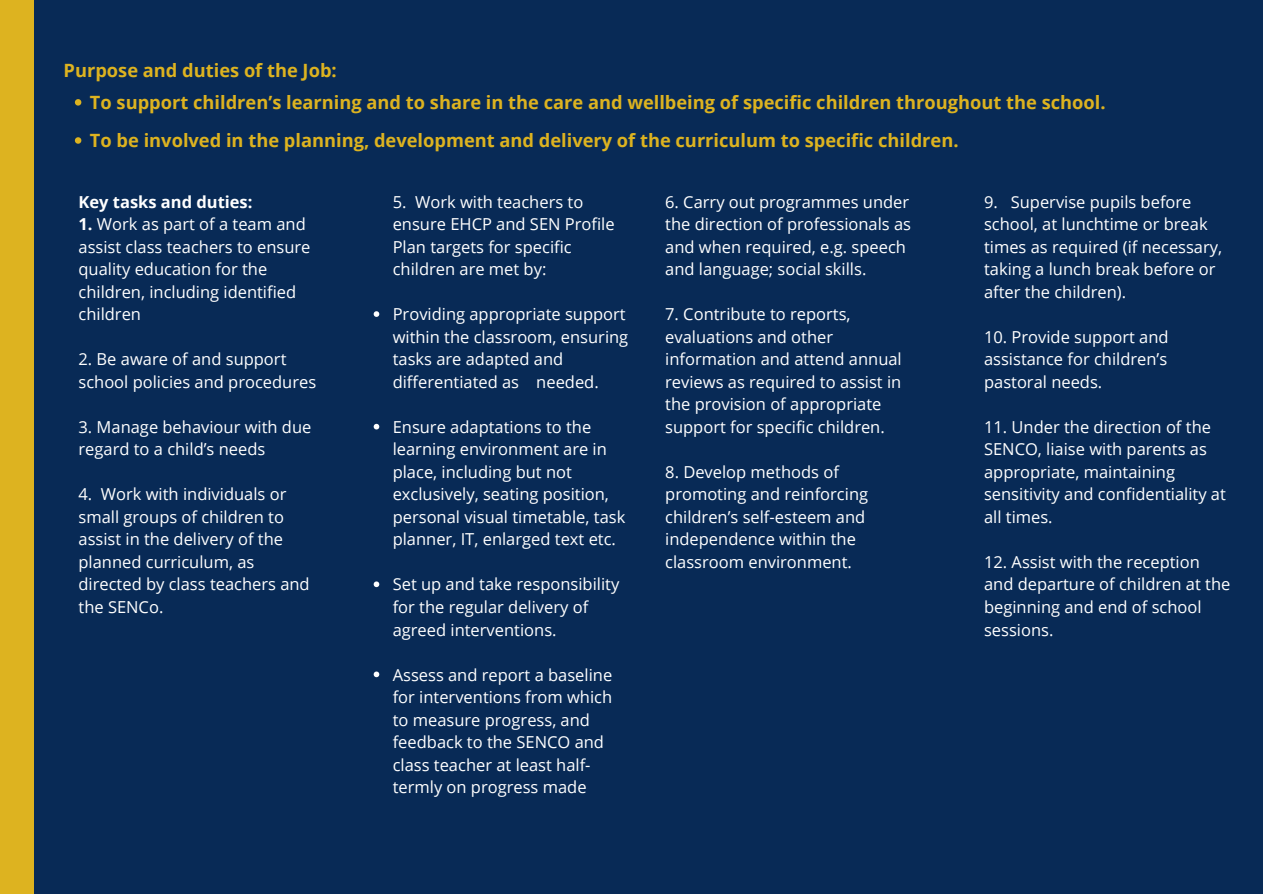
<style>
.page{position:relative;width:1263px;height:894px;background:#fff}
.page>*{position:absolute;margin:0;border:0;box-sizing:border-box;transform-origin:0 0}
.t1{font:700 18.3px "Open Sans";color:#ddb320}
.t2{font:16.5px/22.5px "Open Sans";color:#fff}
.t3{font:700 16.5px "Open Sans";color:#fff}
.s1{font-weight:700}
</style>
<div class="page">
<div style="left:0;top:0;width:1262px;height:893px;background:#082a56"></div>
<div style="left:0;top:0;width:34px;height:893px;background:#ddb320"></div>
<svg style="left:75px;top:99px;width:6px;height:7px"></svg>
<svg style="left:75px;top:137px;width:6px;height:7px"></svg>
<svg style="left:374px;top:311px;width:5px;height:6px"></svg>
<svg style="left:374px;top:423px;width:5px;height:6px"></svg>
<svg style="left:374px;top:581px;width:5px;height:6px"></svg>
<svg style="left:374px;top:671px;width:5px;height:6px"></svg>
<h1 class="t1" style="left:64px;top:57px;width:275px">Purpose and duties of the Job:</h1>
<p class="t1" style="left:90px;top:89px;width:1017px">To support children’s learning and to share in the care and wellbeing of specific children throughout the school.</p>
<p class="t1" style="left:90px;top:127px;width:870px">To be involved in the planning, development and delivery of the curriculum to specific children.</p>
<p class="t3" style="left:79px;top:190px;width:175px">Key tasks and duties:</p>
<p class="t2" style="left:79px;top:212px;width:233px"><span class="s1">1.</span> Work as part of a team and assist class teachers to ensure quality education for the children, including identified children</p>
<p class="t2" style="left:79px;top:347px;width:239px">2. Be aware of and support school policies and procedures</p>
<p class="t2" style="left:79px;top:415px;width:234px">3. Manage behaviour with due regard to a child’s needs</p>
<p class="t2" style="left:79px;top:482px;width:233px">4. Work with individuals or small groups of children to assist in the delivery of the planned curriculum, as directed by class teachers and the SENCo.</p>
<p class="t2" style="left:393px;top:190px;width:223px">5. Work with teachers to ensure EHCP and SEN Profile<br>Plan targets for specific children are met by:</p>
<p class="t2" style="left:393px;top:302px;width:237px">Providing appropriate support within the classroom, ensuring tasks are adapted and differentiated as needed.</p>
<p class="t2" style="left:393px;top:415px;width:234px">Ensure adaptations to the learning environment are in place, including but not exclusively, seating position, personal visual timetable, task planner, IT, enlarged text etc.</p>
<p class="t2" style="left:393px;top:572px;width:228px">Set up and take responsibility for the regular delivery of agreed interventions.</p>
<p class="t2" style="left:393px;top:662px;width:221px">Assess and report a baseline for interventions from which to measure progress, and feedback to the SENCO and class teacher at least half&shy;termly on progress made</p>
<p class="t2" style="left:665px;top:190px;width:247px">6. Carry out programmes under the direction of professionals as and when required, e.g. speech and language; social skills.</p>
<p class="t2" style="left:665px;top:302px;width:238px">7. Contribute to reports, evaluations and other information and attend annual reviews as required to assist in the provision of appropriate support for specific children.</p>
<p class="t2" style="left:665px;top:460px;width:204px">8. Develop methods of promoting and reinforcing children’s self-esteem and independence within the classroom environment.</p>
<p class="t2" style="left:984px;top:190px;width:240px">9. Supervise pupils before school, at lunchtime or break times as required (if necessary, taking a lunch break before or after the children).</p>
<p class="t2" style="left:984px;top:325px;width:186px;text-align:justify">10. Provide support and assistance for children’s pastoral needs.</p>
<p class="t2" style="left:984px;top:415px;width:243px">11. Under the direction of the<br>SENCO, liaise with parents as appropriate, maintaining sensitivity and confidentiality at all times.</p>
<p class="t2" style="left:984px;top:550px;width:248px">12. Assist with the reception and departure of children at the beginning and end of school sessions.</p>
</div>
